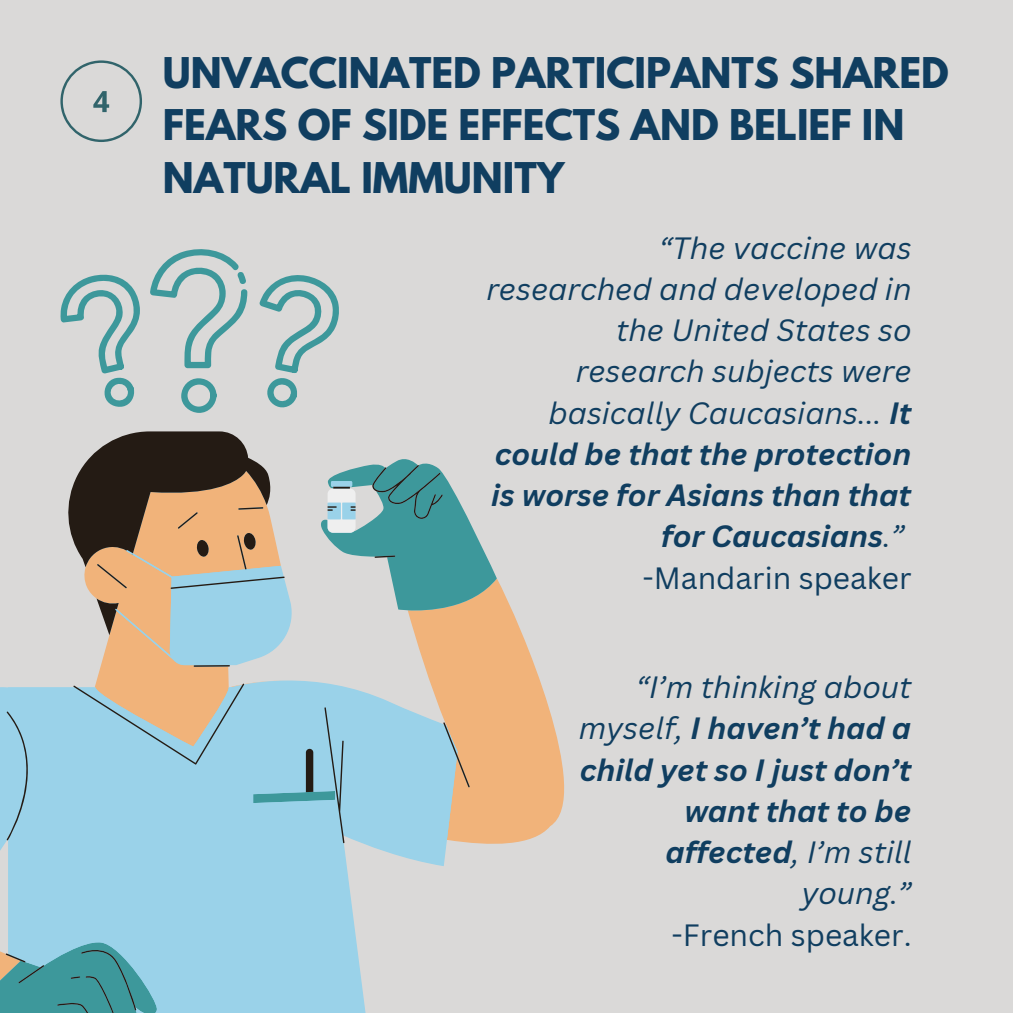
<style>
.page{position:relative;width:1013px;height:1013px;background:#fff}
.page>*{position:absolute;margin:0;border:0;box-sizing:border-box;transform-origin:0 0}
.t1{font:700 37.5px/52.5px "League Spartan";color:#103e60}
.t2{font:italic 30px/41.2px "Canva Sans";color:#103e60;text-align:right}
.t3{font:italic 700 30px/41.2px "Canva Sans";color:#103e60;text-align:right}
.t4{font:30px "Canva Sans";color:#103e60}
.s1{font-weight:700}
.s2{font-weight:400}
</style>
<div class="page">
<div style="left:0;top:0;width:1012px;height:1012px;background:#dad9d8"></div>
<svg style="left:60px;top:60px;width:82px;height:82px"></svg>
<svg style="left:497px;top:579px;width:68px;height:265px;fill:#f1b37a"></svg>
<svg style="left:470px;top:523px;width:27px;height:321px;fill:#f1b37a"></svg>
<svg style="left:0;top:431px;width:470px;height:581px"></svg>
<svg style="left:150px;top:249px;width:97px;height:119px"></svg>
<svg style="left:181px;top:378px;width:36px;height:35px"></svg>
<svg style="left:60px;top:274px;width:80px;height:133px"></svg>
<svg style="left:259px;top:275px;width:80px;height:133px"></svg>
<h2 class="t1" style="left:163px;top:51px;width:787px">UNVACCINATED PARTICIPANTS SHARED<br>FEARS OF SIDE EFFECTS AND BELIEF IN<br>NATURAL IMMUNITY</h2>
<p class="t2" style="left:486px;top:226px;width:427px">“The vaccine was researched and developed in the United States so research subjects were basically Caucasians... <span class="s1">It could be that the protection is worse for Asians than that for Caucasians</span>.”</p>
<p class="t4" style="left:642px;top:556px;width:270px">-Mandarin speaker</p>
<p class="t3" style="left:578px;top:665px;width:334px"><span class="s2">“I’m thinking about myself,</span> I haven’t had a child yet so I just don’t want that to be affected<span class="s2">, I’m still young.”</span></p>
<p class="t4" style="left:671px;top:913px;width:241px">-French speaker.</p>
</div>
